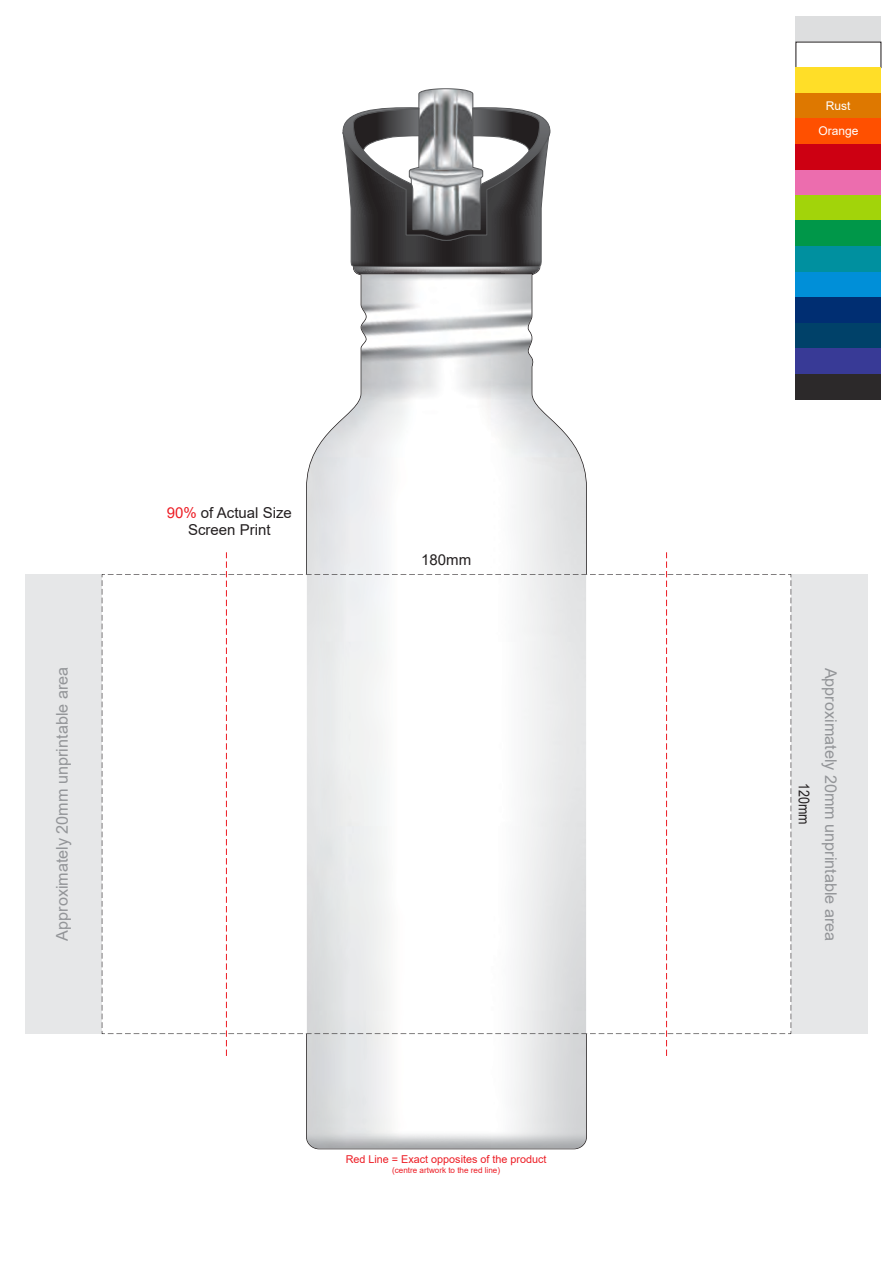
<style>
.page{position:relative;width:893px;height:1263px;background:#fff}
.page>*{position:absolute;margin:0;border:0;box-sizing:border-box;transform-origin:0 0}
.t1{font:16.2px "Arial";color:#939598}
.t2{font:15px/16.8px "Arial";color:#231f20;text-align:center}
.t3{font:15px "Arial";color:#231f20;scale:.83 1}
.t4{font:12px/24.5px "Arial";color:#fff;text-align:center}
.t5{font:10.8px "Arial";color:#ed1c24}
.t6{font:8.1px "Arial";color:#ed1c24}
.s1{color:#ed1c24}
</style>
<div class="page">
<div style="left:791px;top:574px;width:76px;height:460px;background:#e6e7e8"></div>
<div style="left:26px;top:574px;width:76px;height:460px;background:#e6e7e8"></div>
<img style="left:306px;top:274px;width:280px;height:874px">
<svg style="left:342px;top:88px;width:209px;height:186px"></svg>
<svg style="left:226px;top:552px;width:1px;height:504px"></svg>
<svg style="left:666px;top:552px;width:1px;height:504px"></svg>
<svg style="left:102px;top:574px;width:689px;height:460px"></svg>
<div style="left:796px;top:170px;width:85px;height:25px;background:#ec6dae"></div>
<div style="left:796px;top:93px;width:85px;height:26px;background:#de7800"></div>
<div style="left:796px;top:144px;width:85px;height:26px;background:#cd0012"></div>
<div style="left:796px;top:119px;width:85px;height:25px;background:#ff5000"></div>
<div style="left:796px;top:17px;width:85px;height:25px;background:#dddedf"></div>
<div style="left:796px;top:68px;width:85px;height:25px;background:#ffde28"></div>
<div style="left:796px;top:195px;width:85px;height:26px;background:#a2d40a"></div>
<div style="left:796px;top:221px;width:85px;height:25px;background:#009749"></div>
<div style="left:796px;top:272px;width:85px;height:25px;background:#008fd8"></div>
<div style="left:796px;top:246px;width:85px;height:26px;background:#00909f"></div>
<div style="left:796px;top:374px;width:85px;height:25px;background:#2c292a"></div>
<div style="left:796px;top:297px;width:85px;height:26px;background:#002e72"></div>
<div style="left:796px;top:323px;width:85px;height:25px;background:#004169"></div>
<div style="left:796px;top:348px;width:85px;height:26px;background:#383a96"></div>
<p class="t2" style="left:167px;top:504px;width:127px"><span class="s1">90%</span> of Actual Size<br>Screen Print</p>
<p class="t2" style="left:421px;top:551px;width:52px">180mm</p>
<p class="t4" style="left:818px;top:94px;width:42px">Rust<br>Orange</p>
<p class="t1" style="left:51px;top:941px;width:275px;rotate:-90deg">Approximately 20mm unprintable area</p>
<p class="t1" style="left:842px;top:668px;width:275px;rotate:90deg">Approximately 20mm unprintable area</p>
<p class="t3" style="left:814px;top:783px;width:52px;rotate:90deg">120mm</p>
<p class="t5" style="left:346px;top:1152px;width:202px">Red Line = Exact opposites of the product</p>
<p class="t6" style="left:392px;top:1164px;width:110px">(centre artwork to the red line)</p>
</div>
